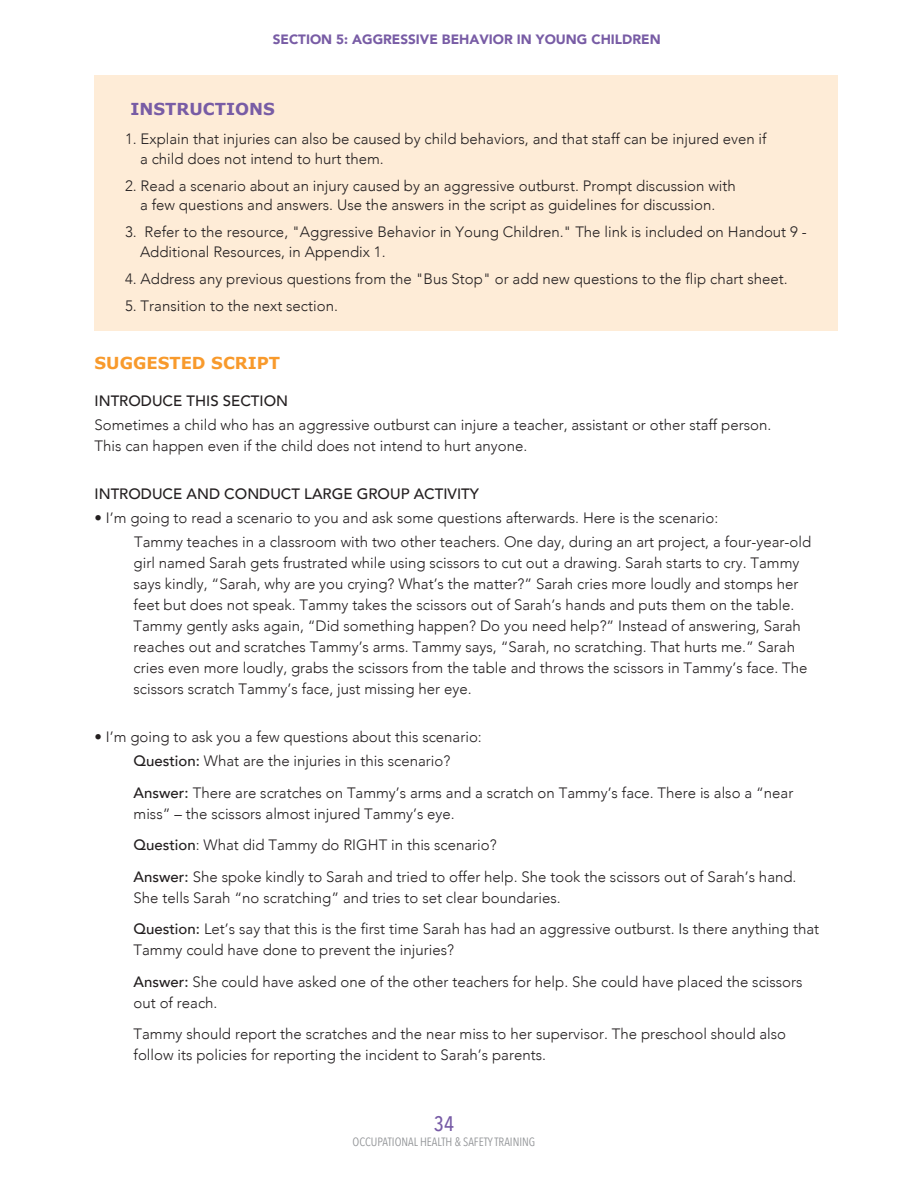
<style>
.page{position:relative;width:918px;height:1188px;background:#fff}
.page>*{position:absolute;margin:0;border:0;box-sizing:border-box;transform-origin:0 0}
.t1{font:500 21px "Avenir Next Condensed";color:#775ba6}
.t2{font:700 16.5px "Verdana";color:#f89a2c}
.t3{font:700 16.5px "Verdana";color:#785ca5}
.t4{font:300 15px/21px "Avenir";color:#231f20}
.t5{font:500 15px "Avenir";color:#231f20}
.t6{font:900 13.5px "Avenir";color:#785ca5}
.t7{font:12px "Avenir Next Condensed";color:#939598}
.t8{font:200 10.5px "Avenir Next Condensed";color:#808285}
.s1{font-weight:500}
</style>
<div class="page">
<div style="left:95px;top:76px;width:743px;height:255px;background:#feecd7"></div>
<p class="t6" style="left:273px;top:27px;width:389px">SECTION 5: AGGRESSIVE BEHAVIOR IN YOUNG CHILDREN</p>
<p class="t3" style="left:131px;top:99px;width:146px">INSTRUCTIONS</p>
<p class="t4" style="left:140px;top:129px;width:628px;line-height:19.5px;text-indent:-15px">1. Explain that injuries can also be caused by child behaviors, and that staff can be injured even if a child does not intend to hurt them.</p>
<p class="t4" style="left:125px;top:176px;width:612px;line-height:19.5px;text-align:center">2. Read a scenario about an injury caused by an aggressive outburst. Prompt discussion with a few questions and answers. Use the answers in the script as guidelines for discussion.</p>
<p class="t4" style="left:140px;top:222px;width:668px;line-height:19.5px;text-indent:-15px">3. Refer to the resource, "Aggressive Behavior in Young Children." The link is included on Handout 9 -<br>Additional Resources, in Appendix 1.</p>
<p class="t4" style="left:125px;top:268px;width:664px">4. Address any previous questions from the "Bus Stop" or add new questions to the flip chart sheet.</p>
<p class="t4" style="left:125px;top:295px;width:214px">5. Transition to the next section.</p>
<p class="t2" style="left:95px;top:352px;width:187px">SUGGESTED SCRIPT</p>
<p class="t4" style="left:95px;top:389px;width:678px;line-height:24px"><span class="s1">INTRODUCE THIS SECTION<br></span>Sometimes a child who has an aggressive outburst can injure a teacher, assistant or other staff person.</p>
<p class="t4" style="left:95px;top:436px;width:434px">This can happen even if the child does not intend to hurt anyone.</p>
<p class="t5" style="left:95px;top:481px;width:386px">INTRODUCE AND CONDUCT LARGE GROUP ACTIVITY</p>
<p class="t4" style="left:134px;top:506px;width:679px;line-height:24px;text-indent:-40px">• I’m going to read a scenario to you and ask some questions afterwards. Here is the scenario:<br>Tammy teaches in a classroom with two other teachers. One day, during an art project, a four-year-old</p>
<p class="t4" style="left:134px;top:553px;width:675px">girl named Sarah gets frustrated while using scissors to cut out a drawing. Sarah starts to cry. Tammy says kindly, “Sarah, why are you crying? What’s the matter?” Sarah cries more loudly and stomps her feet but does not speak. Tammy takes the scissors out of Sarah’s hands and puts them on the table.<br>Tammy gently asks again, “Did something happen? Do you need help?” Instead of answering, Sarah reaches out and scratches Tammy’s arms. Tammy says, “Sarah, no scratching. That hurts me.” Sarah cries even more loudly, grabs the scissors from the table and throws the scissors in Tammy’s face. The scissors scratch Tammy’s face, just missing her eye.</p>
<p class="t4" style="left:95px;top:725px;width:389px;line-height:24px;text-align:center">• I’m going to ask you a few questions about this scenario:<br><span class="s1">Question:</span> What are the injuries in this scenario?</p>
<p class="t4" style="left:134px;top:782px;width:661px"><span class="s1">Answer:</span> There are scratches on Tammy’s arms and a scratch on Tammy’s face. There is also a “near miss” – the scissors almost injured Tammy’s eye.</p>
<p class="t4" style="left:134px;top:829px;width:664px;line-height:31.5px"><span class="s1">Question</span>: What did Tammy do RIGHT in this scenario?<br><span class="s1">Answer:</span> She spoke kindly to Sarah and tried to offer help. She took the scissors out of Sarah’s hand.</p>
<p class="t4" style="left:134px;top:882px;width:687px;line-height:31.5px">She tells Sarah “no scratching” and tries to set clear boundaries.<br><span class="s1">Question:</span> Let’s say that this is the first time Sarah has had an aggressive outburst. Is there anything that</p>
<p class="t4" style="left:134px;top:934px;width:671px;line-height:31.5px">Tammy could have done to prevent the injuries?<br><span class="s1">Answer:</span> She could have asked one of the other teachers for help. She could have placed the scissors</p>
<p class="t4" style="left:134px;top:987px;width:654px;line-height:31.5px">out of reach.<br>Tammy should report the scratches and the near miss to her supervisor. The preschool should also</p>
<p class="t4" style="left:134px;top:1045px;width:414px">follow its policies for reporting the incident to Sarah’s parents.</p>
<h1 class="t1" style="left:434px;top:1111px;width:22px">34</h1>
<p class="t7" style="left:353px;top:1131px;width:184px">OCCUPATIONAL HEALTH &amp; SAFETY TRAINING</p>
<p class="t8" style="left:393px;top:1137px;width:150px">OCCUPATIONAL HEALTH &amp; SAFETY TRAINING</p>
</div>
